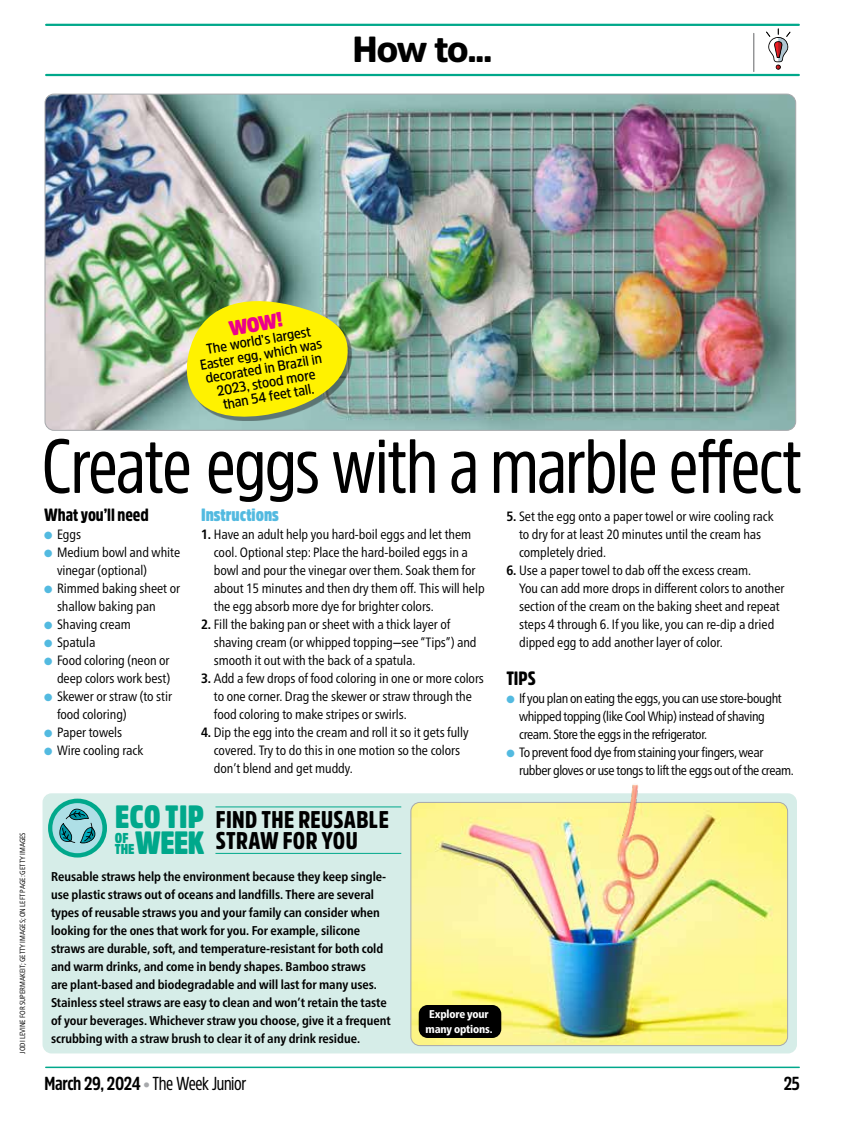
<style>
.page{position:relative;width:851px;height:1134px;background:#fff}
.page>*{position:absolute;margin:0;border:0;box-sizing:border-box;transform-origin:0 0}
.t1{font:76.5px "Amsi Pro Cond";letter-spacing:-.02em;color:#000}
.t2{font:900 36px "Amsi Pro";color:#000}
.t3{font:900 31.95px/27px "Amsi Pro Cond";letter-spacing:-.01em;color:#00a88b;text-align:right}
.t4{font:900 24px/21px "Amsi Pro Cond";letter-spacing:.015em;color:#000}
.t5{font:900 20.55px "Amsi Pro Narw";color:#ec008c}
.t6{font:900 19.2px "Amsi Pro Cond";color:#000}
.t7{font:18.75px "Amsi Pro Cond";letter-spacing:-.02em;color:#000}
.t8{font:700 18.75px "Amsi Pro Cond";color:#000}
.t9{font:900 17.7px "Amsi Pro Cond";letter-spacing:-.005em;color:#000}
.t10{font:900 17.7px "Amsi Pro Cond";color:#53bae0}
.t11{font:600 14.25px/14.2px "Amsi Pro Narw";color:#000;text-align:center}
.t12{font:900 14.25px/11.6px "Amsi Pro Cond";color:#00a88b}
.t13{font:condensed 13.5px/18px "Frutiger Neue LT Pro";letter-spacing:-.005em;color:#000}
.t14{font:condensed 13.5px/18px "Frutiger Neue LT Pro";letter-spacing:-.03em;color:#000}
.t15{font:700 condensed 12.75px/18px "Frutiger Neue LT Pro";letter-spacing:-.005em;color:#000}
.t16{font:800 condensed 11.25px/15px "Frutiger Neue LT Pro";letter-spacing:-.015em;color:#fff;text-align:center}
.t17{font:condensed 7.5px "Frutiger Neue LT Pro";letter-spacing:-.005em;color:#000}
.s1{color:#53bae0}
.s2{font-weight:700}
.s3{font-family:"Amsi Pro Narw";font-weight:600;font-stretch:normal}
.s4{font-weight:700;color:#a7a9ac}
</style>
<div class="page">
<hr style="left:46px;top:1067px;width:753px;height:1px;background:#00a88b">
<hr style="left:46px;top:24px;width:752px;height:2px;background:#00a88b">
<hr style="left:46px;top:74px;width:752px;height:2px;background:#00a88b">
<svg style="left:766px;top:29px;width:24px;height:41px"></svg>
<hr style="left:753px;top:33px;width:1px;height:39px;background:#636466">
<img style="left:45px;top:94px;width:750px;height:336px">
<div style="left:43px;top:793px;width:754px;height:260px;background:#d6ede8;border-radius:9px"></div>
<img style="left:412px;top:804px;width:374px;height:242px">
<div style="left:410px;top:802px;width:378px;height:244px;border:1px solid #a7a9ac;border-radius:9px"></div>
<svg style="left:48px;top:799px;width:59px;height:59px"></svg>
<div style="left:52px;top:803px;width:50px;height:50px;background:#aedfe6;border-radius:50%"></div>
<svg style="left:56px;top:802px;width:46px;height:43px"></svg>
<div style="left:418px;top:1005px;width:83px;height:33px;background:#000;border-radius:9px"></div>
<hr style="left:215px;top:807px;width:186px;height:1px;background:#00a88b">
<hr style="left:215px;top:853px;width:186px;height:1px;background:#00a88b">
<svg style="left:182px;top:294px;width:169px;height:130px;background:#d7d932"></svg>
<img style="left:591px;top:784px;width:75px;height:51px">
<h2 class="t2" style="left:352px;top:24px;width:141px">How to...</h2>
<p class="t17" style="left:18px;top:1054px;width:223px;rotate:-90deg">JODI LEVINE FOR SUPERMAKEIT; GETTY IMAGES; ON LEFT PAGE: GETTY IMAGES</p>
<h3 class="t5" style="left:227px;top:315px;width:55px;rotate:-10deg">WOW!</h3>
<p class="t11" style="left:196px;top:344px;width:125px;rotate:-10deg">The world’s largest<br>Easter egg, which was decorated in Brazil in<br>2023, stood more than 54 feet tall.</p>
<h1 class="t1" style="left:42px;top:414px;width:762px">Create eggs with a marble effect</h1>
<h3 class="t9" style="left:44px;top:503px;width:106px">What you’ll need</h3>
<p class="t13" style="left:44px;top:526px;width:38px"><span class="s1">●</span> Eggs</p>
<p class="t13" style="left:57px;top:544px;width:125px;text-indent:-13px"><span class="s1">●</span> Medium bowl and white vinegar (optional)</p>
<p class="t13" style="left:57px;top:580px;width:125px;text-indent:-13px"><span class="s1">●</span> Rimmed baking sheet or shallow baking pan</p>
<p class="t13" style="left:44px;top:616px;width:88px"><span class="s1">●</span> Shaving cream</p>
<p class="t13" style="left:44px;top:634px;width:53px"><span class="s1">●</span> Spatula</p>
<p class="t13" style="left:44px;top:652px;width:127px;text-align:right"><span class="s1">●</span> Food coloring (neon or deep colors work best)</p>
<p class="t13" style="left:57px;top:688px;width:117px;text-indent:-13px"><span class="s1">●</span> Skewer or straw (to stir food coloring)</p>
<p class="t13" style="left:44px;top:724px;width:79px"><span class="s1">●</span> Paper towels</p>
<p class="t13" style="left:44px;top:742px;width:100px"><span class="s1">●</span> Wire cooling rack</p>
<h3 class="t10" style="left:201px;top:503px;width:79px">Instructions</h3>
<p class="t13" style="left:214px;top:526px;width:272px;text-indent:-13px"><span class="s2">1.</span> Have an adult help you hard-boil eggs and let them cool. Optional step: Place the hard-boiled eggs in a bowl and pour the vinegar over them. Soak them for about 15 minutes and then dry them off. This will help the egg absorb more dye for brighter colors.</p>
<p class="t13" style="left:214px;top:616px;width:264px;text-indent:-13px"><span class="s2">2.</span> Fill the baking pan or sheet with a thick layer of shaving cream (or whipped topping<span class="s3">—</span>see “Tips”) and smooth it out with the back of a spatula.</p>
<p class="t13" style="left:214px;top:670px;width:271px;text-indent:-13px"><span class="s2">3.</span> Add a few drops of food coloring in one or more colors to one corner. Drag the skewer or straw through the food coloring to make stripes or swirls.</p>
<p class="t13" style="left:214px;top:724px;width:256px;text-indent:-13px"><span class="s2">4.</span> Dip the egg into the cream and roll it so it gets fully covered. Try to do this in one motion so the colors don’t blend and get muddy.</p>
<p class="t13" style="left:519px;top:508px;width:256px;text-indent:-13px"><span class="s2">5.</span> Set the egg onto a paper towel or wire cooling rack to dry for at least 20 minutes until the cream has completely dried.</p>
<p class="t13" style="left:519px;top:562px;width:267px;text-indent:-13px"><span class="s2">6.</span> Use a paper towel to dab off the excess cream.<br>You can add more drops in different colors to another section of the cream on the baking sheet and repeat steps 4 through 6. If you like, you can re-dip a dried dipped egg to add another layer of color.</p>
<h3 class="t6" style="left:506px;top:665px;width:31px">TIPS</h3>
<p class="t14" style="left:519px;top:689px;width:264px;text-indent:-13px"><span class="s1">●</span> If you plan on eating the eggs, you can use store-bought whipped topping (like Cool Whip) instead of shaving cream. Store the eggs in the refrigerator.</p>
<p class="t14" style="left:519px;top:743px;width:276px;text-indent:-13px"><span class="s1">●</span> To prevent food dye from staining your fingers, wear rubber gloves or use tongs to lift the eggs out of the cream.</p>
<h3 class="t3" style="left:115px;top:802px;width:90px">ECO TIP<br>WEEK</h3>
<p class="t12" style="left:115px;top:832px;width:21px">OF<br>THE</p>
<h3 class="t4" style="left:216px;top:809px;width:174px">FIND THE REUSABLE<br>STRAW FOR YOU</h3>
<p class="t15" style="left:51px;top:868px;width:341px">Reusable straws help the environment because they keep single&shy;use plastic straws out of oceans and landfills. There are several types of reusable straws you and your family can consider when looking for the ones that work for you. For example, silicone straws are durable, soft, and temperature-resistant for both cold and warm drinks, and come in bendy shapes. Bamboo straws<br>are plant-based and biodegradable and will last for many uses.<br>Stainless steel straws are easy to clean and won’t retain the taste of your beverages. Whichever straw you choose, give it a frequent scrubbing with a straw brush to clear it of any drink residue.</p>
<h3 class="t7" style="left:45px;top:1070px;width:203px"><span class="s2">March 29, 2024</span> <span class="s4">•</span> The Week Junior</h3>
<p class="t16" style="left:425px;top:1007px;width:68px">Explore your many options.</p>
<h3 class="t8" style="left:783px;top:1070px;width:18px">25</h3>
</div>
